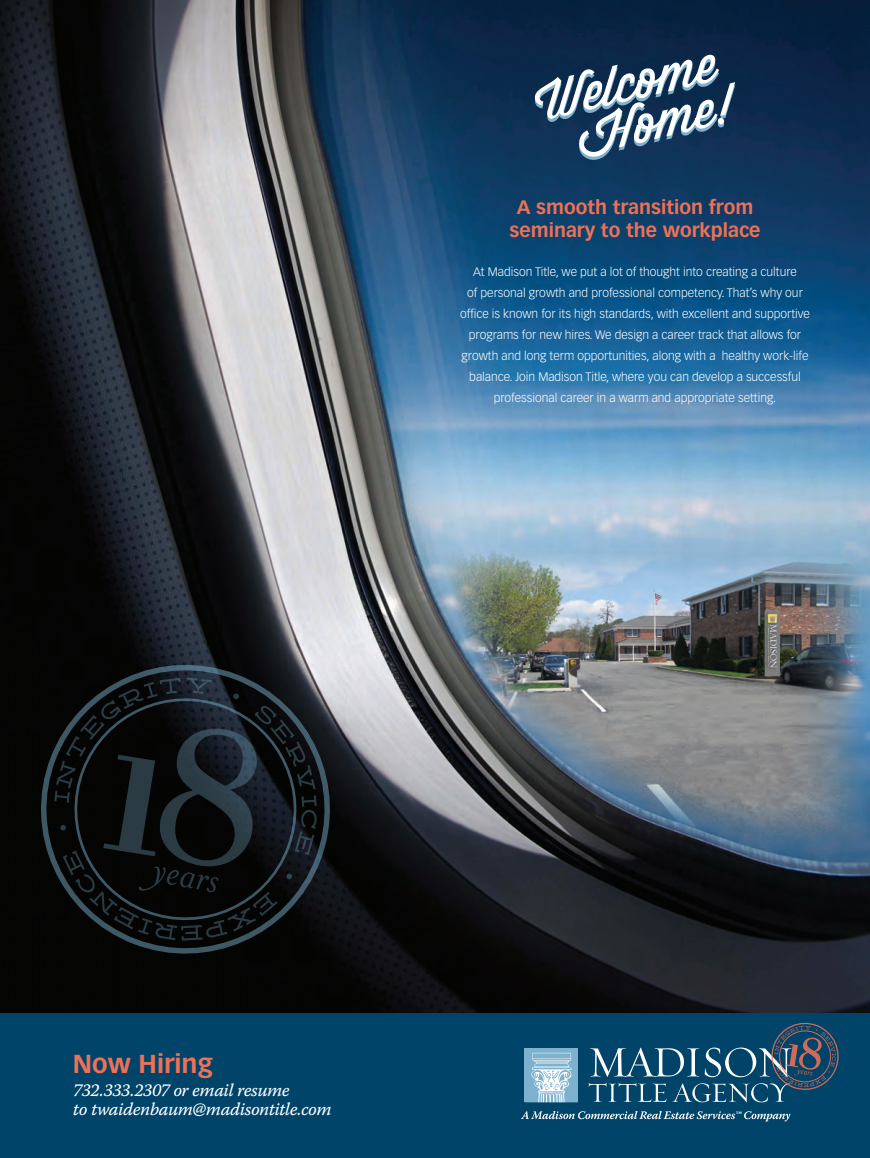
<style>
.page{position:relative;width:870px;height:1158px;background:#fff}
.page>*{position:absolute;margin:0;border:0;box-sizing:border-box;transform-origin:0 0}
.t1{font:700 25.5px "Vectora LH";color:#ee7156}
.t2{font:700 19.05px/22.8px "Vectora LH";color:#ee7156;text-align:center}
.t3{font:18px/18.9px "Warnock Pro It Capt";letter-spacing:-.03em;color:#fff}
.t4{font:300 12px "Vectora LH";color:#fff}
.s1{font-size:16.5px}
</style>
<div class="page">
<img style="left:0;top:0;width:869px;height:1013px">
<div style="left:0;top:1013px;width:869px;height:145px;background:#00446a"></div>
<div style="left:524px;top:1048px;width:54px;height:54px;background:#7db1cd"></div>
<svg style="left:531px;top:1052px;width:40px;height:50px"></svg>
<svg style="left:521px;top:1111px;width:269px;height:10px"></svg>
<svg style="left:588px;top:1022px;width:251px;height:80px"></svg>
<img style="left:440px;top:550px;width:429px;height:312px">
<svg style="left:532px;top:54px;width:202px;height:117px"></svg>
<svg style="left:39px;top:663px;width:292px;height:292px;background:#151a1d"></svg>
<svg style="left:73px;top:697px;width:225px;height:224px;background:#11171a"></svg>
<h2 class="t2" style="left:509px;top:196px;width:252px">A smooth transition from seminary to the workplace</h2>
<p class="t4" style="left:473px;top:264px;width:325px">At Madison Title, we put a lot of thought into creating a culture</p>
<p class="t4" style="left:467px;top:285px;width:337px">of personal growth and professional competency. That s’ why our</p>
<p class="t4" style="left:460px;top:306px;width:351px">office is known for its high standards, with excellent and supportive</p>
<p class="t4" style="left:468px;top:327px;width:333px">programs for new hires. We design a career track that allows for</p>
<p class="t4" style="left:721px;top:348px;width:88px">healthy work-life</p>
<p class="t4" style="left:461px;top:348px;width:255px">growth and long term opportunities, along with a</p>
<p class="t4" style="left:469px;top:369px;width:333px">balance. Join Madison Title, where you can develop a successful</p>
<p class="t4" style="left:493px;top:390px;width:284px">professional career in a warm and appropriate setting.</p>
<h1 class="t1" style="left:73px;top:1048px;width:141px">Now Hiring</h1>
<h3 class="t3" style="left:73px;top:1080px;width:260px">732.333.2307 or email resume<br>to twaidenbaum<span class="s1">@</span>madisontitle.com</h3>
</div>
